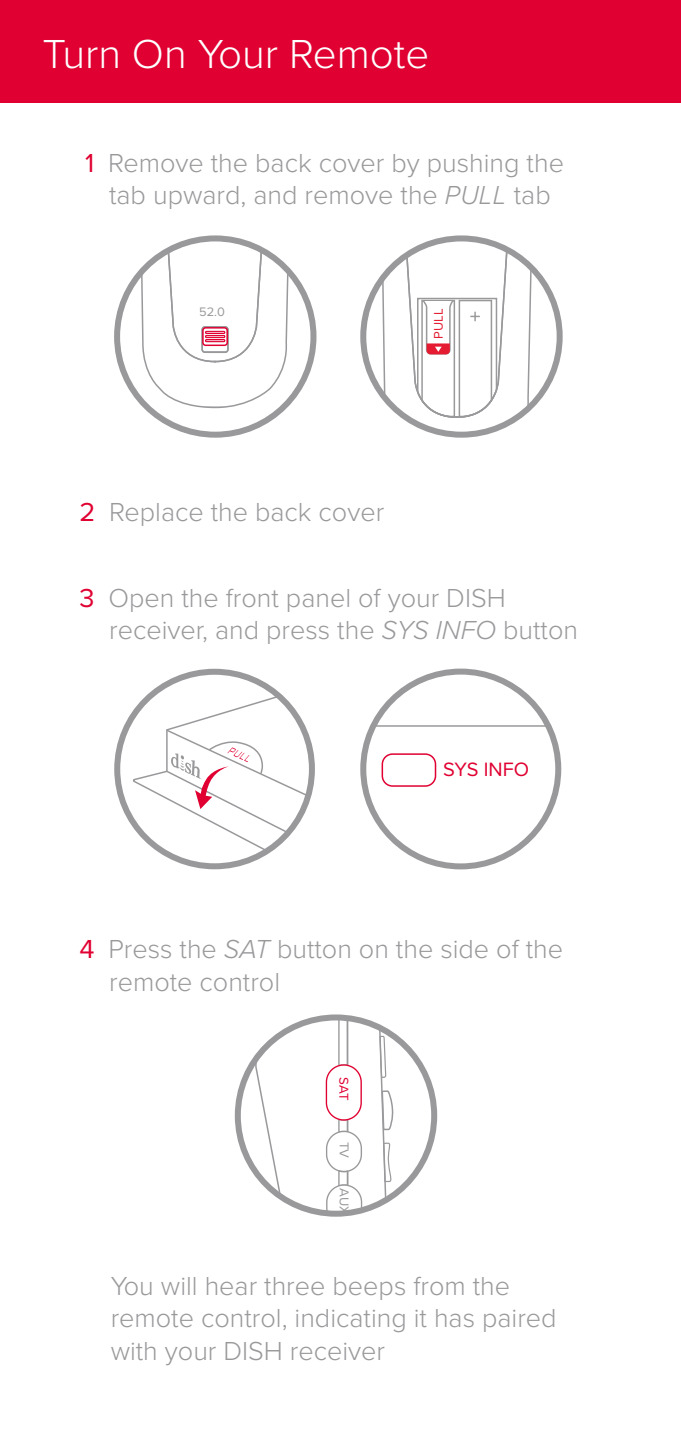
<style>
.page{position:relative;width:681px;height:1446px;background:#fff}
.page>*{position:absolute;margin:0;border:0;box-sizing:border-box;transform-origin:0 0}
.t1{font:300 42px "Proxima Nova";color:#fff}
.t2{font:300 27px/32.4px "Proxima Nova";color:#99989b}
.t3{font:20.1px "Proxima Nova";color:#e00031}
.t4{font:13.2px "Proxima Nova";color:#99989b}
.t5{font:13.2px "Proxima Nova";color:#e00031}
.t6{font:12.9px "Proxima Nova";color:#e51c31}
.t7{font:12.9px "Proxima Nova";color:#99989b}
.s1{font-weight:400;color:#e00031}
.s2{font-style:italic}
</style>
<div class="page">
<svg style="left:254px;top:1021px;width:156px;height:192px"></svg>
<div style="left:235px;top:1014px;width:202px;height:202px;border:6px solid #99989b;border-radius:50%"></div>
<svg style="left:377px;top:238px;width:160px;height:197px"></svg>
<div style="left:360px;top:235px;width:202px;height:203px;border:6px solid #99989b;border-radius:50%"></div>
<svg style="left:135px;top:238px;width:160px;height:171px"></svg>
<div style="left:201px;top:326px;width:27px;height:27px;border:2px solid #99989b;border-radius:3px"></div>
<div style="left:202px;top:327px;width:26px;height:19px;border:2px solid #e00031;border-radius:3px"></div>
<div style="left:205px;top:331px;width:20px;height:3px;border:1px solid #e00031"></div>
<div style="left:205px;top:335px;width:20px;height:3px;border:1px solid #e00031"></div>
<div style="left:205px;top:339px;width:20px;height:3px;border:1px solid #e00031"></div>
<div style="left:114px;top:235px;width:202px;height:203px;border:6px solid #99989b;border-radius:50%"></div>
<svg style="left:363px;top:724px;width:195px;height:142px"></svg>
<div style="left:360px;top:668px;width:201px;height:201px;border:6px solid #99989b;border-radius:50%"></div>
<div style="left:0;top:0;width:680px;height:103px;background:#e00031"></div>
<svg style="left:131px;top:684px;width:181px;height:182px"></svg>
<div style="left:114px;top:669px;width:201px;height:200px;border:6px solid #99989b;border-radius:50%"></div>
<h1 class="t1" style="left:43px;top:23px;width:388px">Turn On Your Remote</h1>
<p class="t2" style="left:85px;top:145px;width:480px;text-align:center"><span class="s1">1</span> Remove the back cover by pushing the tab upward, and remove the <span class="s2">PULL</span> tab</p>
<p class="t7" style="left:199px;top:302px;width:27px">52.0</p>
<p class="t6" style="left:428px;top:339px;width:31px;rotate:-90deg">PULL</p>
<p class="t2" style="left:79px;top:494px;width:306px"><span class="s1">2</span> Replace the back cover</p>
<p class="t2" style="left:109px;top:580px;width:470px;text-indent:-30px"><span class="s1">3</span> Open the front panel of your DISH receiver, and press the <span class="s2">SYS INFO</span> button</p>
<p class="t3" style="left:443px;top:754px;width:88px">SYS INFO</p>
<p class="t2" style="left:109px;top:931px;width:455px;text-indent:-30px"><span class="s1">4</span> Press the <span class="s2">SAT</span> button on the side of the remote control</p>
<p class="t5" style="left:354px;top:1077px;width:26px;rotate:90deg">SAT</p>
<p class="t4" style="left:354px;top:1141px;width:18px;rotate:90deg">TV</p>
<p class="t4" style="left:354px;top:1188px;width:28px;rotate:90deg">AUX</p>
<p class="t2" style="left:111px;top:1268px;width:447px">You will hear three beeps from the remote control, indicating it has paired with your DISH receiver</p>
</div>
